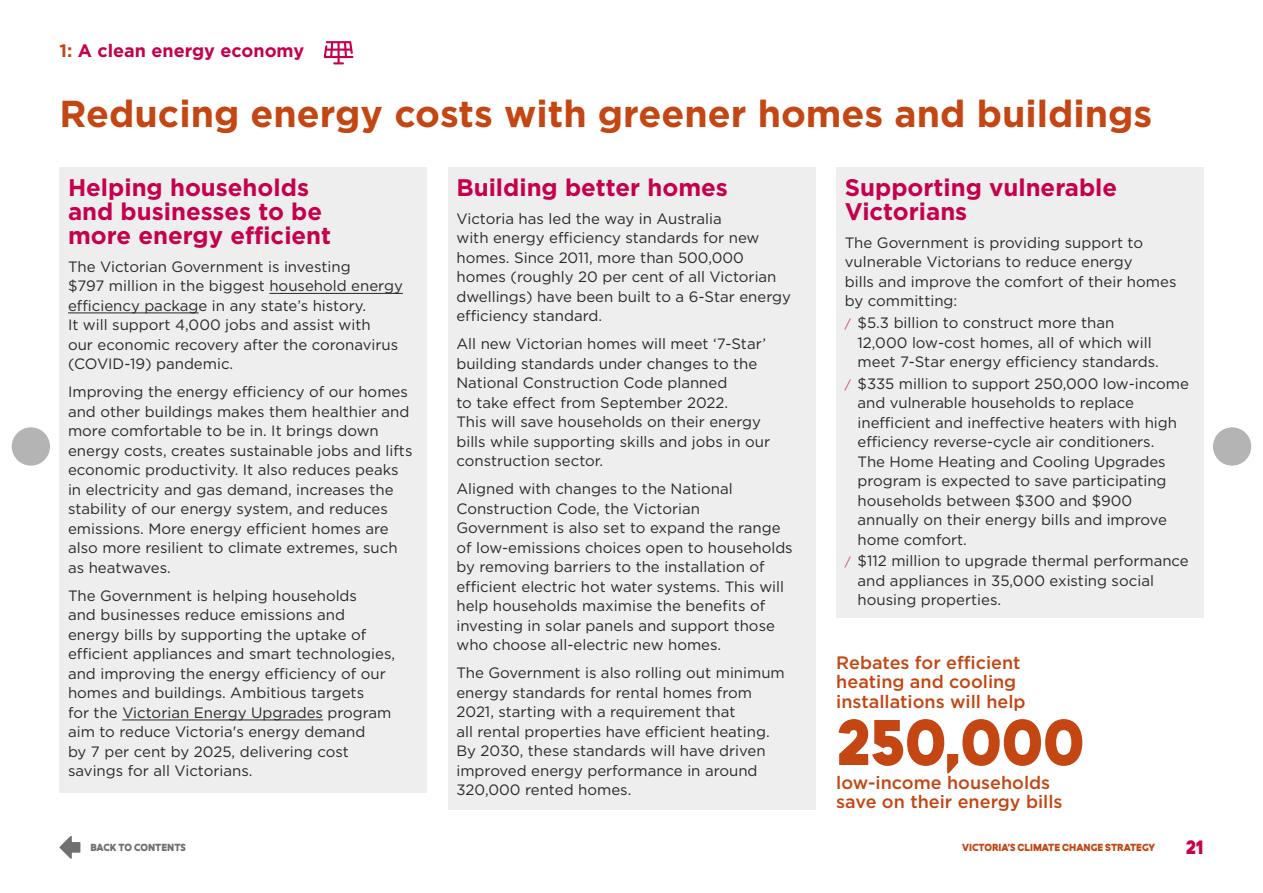
<style>
.page{position:relative;width:1263px;height:893px;background:#fff}
.page>*{position:absolute;margin:0;border:0;box-sizing:border-box;transform-origin:0 0}
.t1{font:75px "Devinyl";color:#c34613}
.t2{font:700 37.5px "Gotham";color:#c34613}
.t3{font:700 24px/24px "Gotham";color:#c6004c}
.t4{font:22.5px "Devinyl";color:#c6004c}
.t5{font:500 18px/19.5px "Gotham";color:#c34613}
.t6{font:700 18px "Gotham";color:#c6004c}
.t7{font:15px/19.5px "Gotham";color:#292929}
.t8{font:12px "Devinyl";color:#c34613}
.t9{font:12px "Devinyl";color:#6f7170}
.s1{color:#c34613}
.s2{font-size:12px;color:#cd395b}
</style>
<div class="page">
<div style="left:60px;top:168px;width:367px;height:625px;background:#eee"></div>
<hr style="left:269px;top:293px;width:134px;height:1px;background:#292929">
<hr style="left:68px;top:313px;width:131px;height:1px;background:#292929">
<hr style="left:122px;top:720px;width:201px;height:1px;background:#292929">
<div style="left:448px;top:168px;width:367px;height:642px;background:#eee"></div>
<div style="left:836px;top:168px;width:367px;height:450px;background:#eee"></div>
<svg style="left:60px;top:836px;width:20px;height:23px"></svg>
<div style="left:12px;top:427px;width:38px;height:39px;background:#b3b4b3;border-radius:50%"></div>
<div style="left:1213px;top:427px;width:38px;height:39px;background:#b3b4b3;border-radius:50%"></div>
<svg style="left:324px;top:41px;width:30px;height:23px"></svg>
<p class="t6" style="left:60px;top:41px;width:246px"><span class="s1">1:</span> A clean energy economy</p>
<h2 class="t2" style="left:60px;top:92px;width:1094px">Reducing energy costs with greener homes and buildings</h2>
<h3 class="t3" style="left:68px;top:175px;width:265px">Helping households and businesses to be more energy efficient</h3>
<p class="t7" style="left:68px;top:257px;width:336px">The Victorian Government is investing<br>$797 million in the biggest household energy efficiency package in any state’s history.<br>It will support 4,000 jobs and assist with<br>our economic recovery after the coronavirus (COVID-19) pandemic.</p>
<p class="t7" style="left:68px;top:382px;width:346px">Improving the energy efficiency of our homes and other buildings makes them healthier and more comfortable to be in. It brings down energy costs, creates sustainable jobs and lifts economic productivity. It also reduces peaks in electricity and gas demand, increases the stability of our energy system, and reduces emissions. More energy efficient homes are also more resilient to climate extremes, such as heatwaves.</p>
<p class="t7" style="left:68px;top:586px;width:329px">The Government is helping households<br>and businesses reduce emissions and energy bills by supporting the uptake of efficient appliances and smart technologies, and improving the energy efficiency of our homes and buildings. Ambitious targets<br>for the Victorian Energy Upgrades program aim to reduce Victoria's energy demand<br>by 7 per cent by 2025, delivering cost savings for all Victorians.</p>
<h3 class="t3" style="left:456px;top:175px;width:273px">Building better homes</h3>
<p class="t7" style="left:456px;top:209px;width:336px">Victoria has led the way in Australia<br>with energy efficiency standards for new homes. Since 2011, more than 500,000 homes (roughly 20 per cent of all Victorian dwellings) have been built to a 6-Star energy efficiency standard.</p>
<p class="t7" style="left:456px;top:334px;width:315px">All new Victorian homes will meet ‘7-Star’ building standards under changes to the National Construction Code planned<br>to take effect from September 2022.<br>This will save households on their energy bills while supporting skills and jobs in our construction sector.</p>
<p class="t7" style="left:456px;top:479px;width:338px">Aligned with changes to the National Construction Code, the Victorian Government is also set to expand the range of low-emissions choices open to households by removing barriers to the installation of efficient electric hot water systems. This will help households maximise the benefits of investing in solar panels and support those who choose all-electric new homes.</p>
<p class="t7" style="left:456px;top:663px;width:330px">The Government is also rolling out minimum energy standards for rental homes from 2021, starting with a requirement that<br>all rental properties have efficient heating.<br>By 2030, these standards will have driven improved energy performance in around 320,000 rented homes.</p>
<h3 class="t3" style="left:845px;top:175px;width:274px">Supporting vulnerable<br>Victorians</h3>
<p class="t7" style="left:845px;top:233px;width:333px">The Government is providing support to vulnerable Victorians to reduce energy<br>bills and improve the comfort of their homes by committing:</p>
<p class="t7" style="left:857px;top:313px;width:303px;text-indent:-13px"><span class="s2">/</span> $5.3 billion to construct more than<br>12,000 low-cost homes, all of which will meet 7-Star energy efficiency standards.</p>
<p class="t7" style="left:857px;top:373px;width:333px;text-indent:-13px"><span class="s2">/</span> $335 million to support 250,000 low-income and vulnerable households to replace inefficient and ineffective heaters with high efficiency reverse-cycle air conditioners.<br>The Home Heating and Cooling Upgrades program is expected to save participating households between $300 and $900 annually on their energy bills and improve home comfort.</p>
<p class="t7" style="left:857px;top:551px;width:333px;text-indent:-13px"><span class="s2">/</span> $112 million to upgrade thermal performance and appliances in 35,000 existing social housing properties.</p>
<p class="t5" style="left:836px;top:652px;width:191px">Rebates for efficient heating and cooling installations will help</p>
<h1 class="t1" style="left:836px;top:703px;width:250px">250,000</h1>
<p class="t5" style="left:836px;top:772px;width:228px">low-income households save on their energy bills</p>
<p class="t9" style="left:90px;top:841px;width:97px">BACK TO CONTENTS</p>
<p class="t8" style="left:962px;top:841px;width:195px">VICTORIA’S CLIMATE CHANGE STRATEGY</p>
<h3 class="t4" style="left:1186px;top:835px;width:19px">21</h3>
</div>
